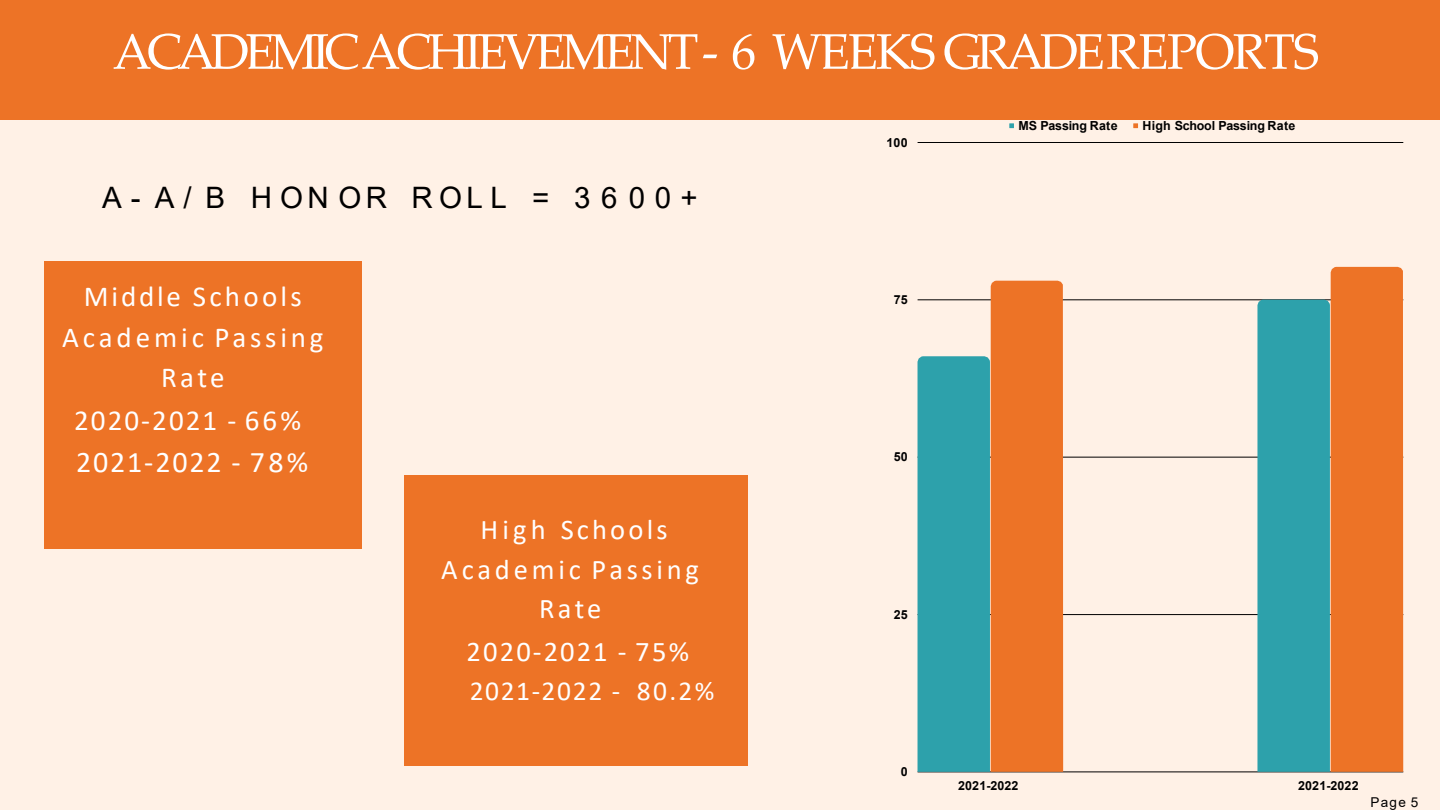
<style>
.page{position:relative;width:1440px;height:810px;background:#fff}
.page>*{position:absolute;margin:0;border:0;box-sizing:border-box;transform-origin:0 0}
.t1{font:50px "Palatino Linotype";letter-spacing:-.085em;color:#fff}
.t2{font:30px "Calibri";letter-spacing:.06em;color:#fff}
.t3{font:29.5px "Arial";letter-spacing:.26em;color:#000}
.t4{font:29px/40.4px "Calibri";letter-spacing:.11em;color:#fff;text-align:center}
.t5{font:29px "Calibri";letter-spacing:.07em;color:#fff}
.t6{font:28.6px/39.7px "Calibri";letter-spacing:.115em;color:#fff;text-align:center}
.t7{font:28.6px "Calibri";letter-spacing:.075em;color:#fff}
.t8{font:27.5px "Calibri";letter-spacing:.06em;color:#fff}
.t9{font:13.6px "Arial";color:#000}
.t10{font:700 12.5px "Arial";letter-spacing:-.015em;color:#000}
.t11{font:700 12.5px "Arial";letter-spacing:.01em;color:#000}
</style>
<div class="page">
<div style="left:0;top:119px;width:1440px;height:691px;background:#fff1e6"></div>
<div style="left:0;top:0;width:1440px;height:119px;background:#ed7326"></div>
<div style="left:404px;top:475px;width:344px;height:291px;background:#ed7326"></div>
<div style="left:44px;top:261px;width:318px;height:288px;background:#ed7326"></div>
<svg style="left:1009px;top:123px;width:5px;height:5px"></svg>
<svg style="left:1133px;top:123px;width:5px;height:5px"></svg>
<hr style="left:918px;top:142px;width:485px;height:1px;background:#000">
<hr style="left:918px;top:300px;width:485px;height:1px;background:#000">
<hr style="left:918px;top:457px;width:485px;height:1px;background:#000">
<hr style="left:918px;top:614px;width:485px;height:1px;background:#000">
<hr style="left:918px;top:772px;width:485px;height:1px;background:#000">
<svg style="left:918px;top:281px;width:145px;height:491px;background:#9d906d"></svg>
<svg style="left:1257px;top:267px;width:146px;height:505px;background:#938d6b"></svg>
<h2 class="t1" style="left:113px;top:16px;width:1208px">ACADEMIC ACHIEVEMENT - 6 WEEKS GRADEREPORTS</h2>
<p class="t3" style="left:102px;top:177px;width:597px">A- A/ B HONOR ROLL = 3600+</p>
<p class="t11" style="left:887px;top:134px;width:23px">100</p>
<p class="t10" style="left:1019px;top:117px;width:101px">MS Passing Rate</p>
<p class="t10" style="left:1143px;top:117px;width:154px">High School Passing Rate</p>
<p class="t4" style="left:62px;top:276px;width:263px">Middle Schools<br>Academic Passing<br>Rate</p>
<p class="t5" style="left:74px;top:401px;width:229px">2020-2021 - 66%</p>
<p class="t2" style="left:76px;top:441px;width:234px">2021-2022 - 78%</p>
<p class="t6" style="left:441px;top:509px;width:259px">High Schools<br>Academic Passing<br>Rate</p>
<p class="t7" style="left:467px;top:632px;width:224px">2020-2021 - 75%</p>
<p class="t8" style="left:470px;top:672px;width:246px">2021-2022 - 80.2%</p>
<p class="t11" style="left:894px;top:291px;width:16px">75</p>
<p class="t11" style="left:894px;top:448px;width:16px">50</p>
<p class="t11" style="left:894px;top:606px;width:16px">25</p>
<p class="t11" style="left:901px;top:763px;width:8px">0</p>
<p class="t11" style="left:958px;top:776px;width:62px">2021-2022</p>
<p class="t11" style="left:1298px;top:776px;width:62px">2021-2022</p>
<p class="t9" style="left:1370px;top:793px;width:49px">Page 5</p>
</div>
